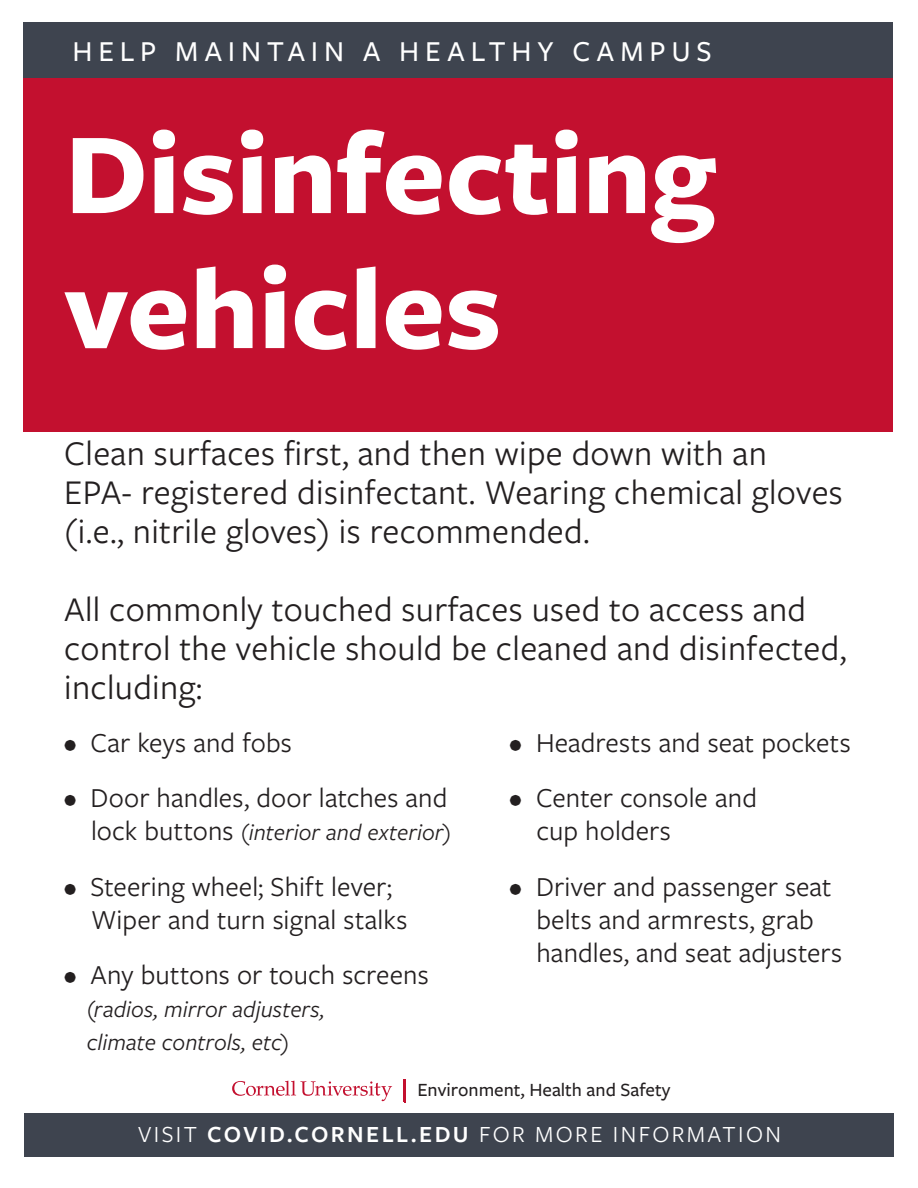
<style>
.page{position:relative;width:918px;height:1188px;background:#fff}
.page>*{position:absolute;margin:0;border:0;box-sizing:border-box;transform-origin:0 0}
.t1{font:700 120px/135px "Freight Sans Pro";color:#fff}
.t2{font:36px/39px "Freight Sans Pro";letter-spacing:.01em;color:#231f20}
.t3{font:500 30px "Freight Sans Pro";letter-spacing:.2em;color:#fff}
.t4{font:28.5px/33px "Freight Sans Pro";letter-spacing:.005em;color:#231f20}
.t5{font:italic 24px/33px "Freight Sans Pro";letter-spacing:.005em;color:#231f20}
.t6{font:24px "Freight Sans Pro";letter-spacing:.1em;color:#fff}
.t7{font:500 19.35px "Freight Sans Pro";color:#231f20}
.s1{font-style:normal;font-size:28.5px}
.s2{font-weight:600}
</style>
<div class="page">
<div style="left:23px;top:75px;width:870px;height:357px;background:#c3102f"></div>
<div style="left:23px;top:22px;width:870px;height:56px;background:#3e444f"></div>
<div style="left:24px;top:1114px;width:870px;height:43px;background:#3e444f"></div>
<svg style="left:232px;top:1081px;width:160px;height:20px"></svg>
<hr style="left:403px;top:1079px;width:2px;height:23px;background:#c3102f">
<h1 class="t3" style="left:72px;top:31px;width:641px">HELP MAINTAIN A HEALTHY CAMPUS</h1>
<h1 class="t1" style="left:65px;top:102px;width:652px">Disinfecting vehicles</h1>
<p class="t2" style="left:64px;top:432px;width:780px">Clean surfaces first, and then wipe down with an<br>EPA- registered disinfectant. Wearing chemical gloves (i.e., nitrile gloves) is recommended.</p>
<p class="t2" style="left:64px;top:588px;width:784px">All commonly touched surfaces used to access and control the vehicle should be cleaned and disinfected, including:</p>
<p class="t4" style="left:64px;top:725px;width:229px">• Car keys and fobs</p>
<p class="t4" style="left:509px;top:725px;width:343px">• Headrests and seat pockets</p>
<p class="t4" style="left:64px;top:780px;width:385px">• Door handles, door latches and</p>
<p class="t4" style="left:509px;top:780px;width:249px">• Center console and</p>
<p class="t5" style="left:91px;top:815px;width:362px"><span class="s1">lock buttons</span> (interior and exterior)</p>
<p class="t4" style="left:536px;top:813px;width:136px">cup holders</p>
<p class="t4" style="left:64px;top:869px;width:330px">• Steering wheel; Shift lever;</p>
<p class="t4" style="left:509px;top:869px;width:324px">• Driver and passenger seat</p>
<p class="t4" style="left:91px;top:902px;width:318px">Wiper and turn signal stalks</p>
<p class="t4" style="left:536px;top:902px;width:307px">belts and armrests, grab handles, and seat adjusters</p>
<p class="t4" style="left:64px;top:957px;width:366px">• Any buttons or touch screens</p>
<p class="t5" style="left:87px;top:992px;width:240px">(radios, mirror adjusters, climate controls, etc)</p>
<p class="t7" style="left:417px;top:1076px;width:255px">Environment, Health and Safety</p>
<p class="t6" style="left:138px;top:1118px;width:645px">VISIT <span class="s2">COVID.CORNELL.EDU</span> FOR MORE INFORMATION</p>
</div>
